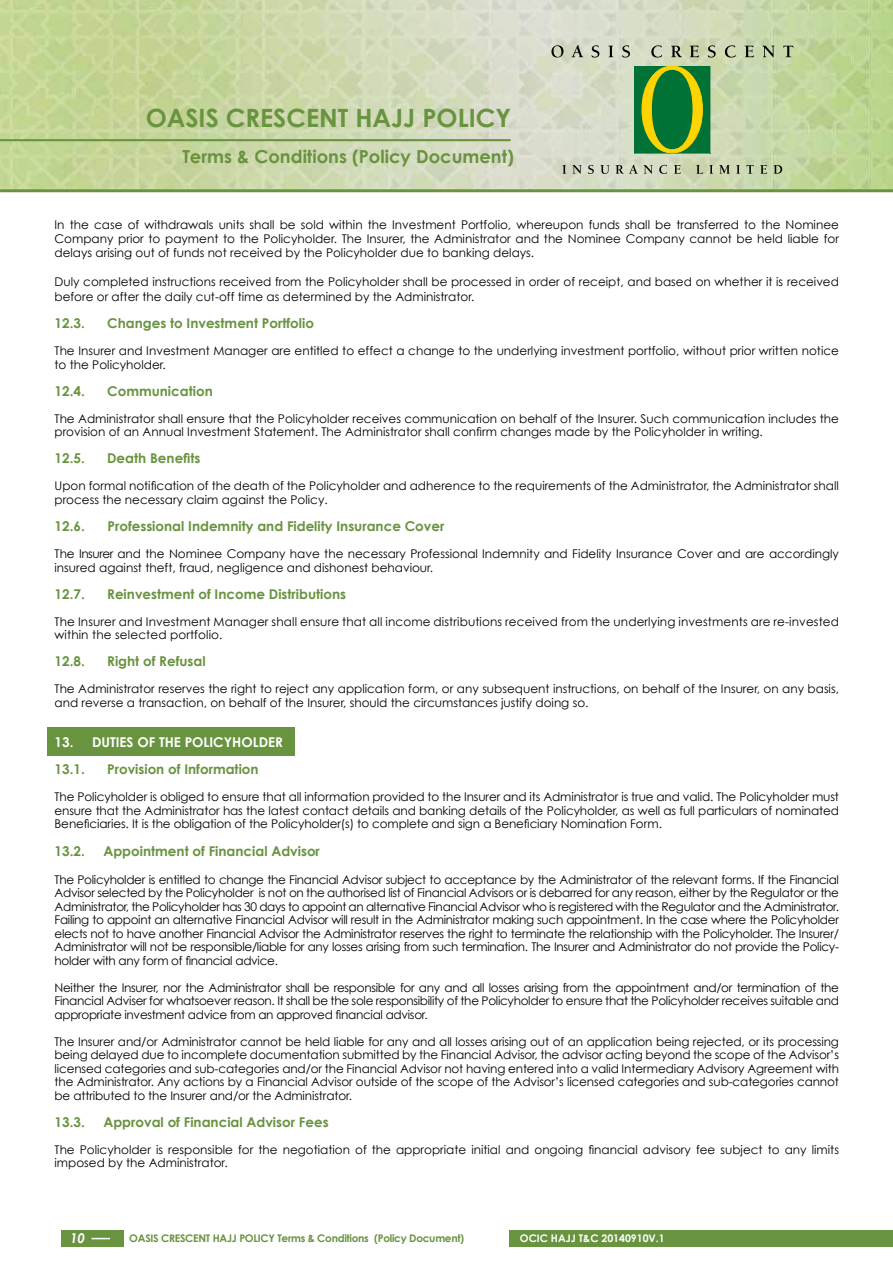
<style>
.page{position:relative;width:893px;height:1263px;background:#fff}
.page>*{position:absolute;margin:0;border:0;box-sizing:border-box;transform-origin:0 0}
.t1{font:700 25.2px "Century Gothic";color:#68933f}
.t2{font:700 18px "Century Gothic";color:#68933f}
.t3{font:700 13.5px "Century Gothic";color:#68933f}
.t4{font:700 13.5px "Century Gothic";color:#fff}
.t5{font:italic 700 13.5px "Century Gothic";color:#fff}
.t6{font:12px/13.5px "Century Gothic";color:#000}
.t7{font:700 10.5px "Century Gothic";letter-spacing:-.025em;color:#68933f}
.t8{font:700 10.5px "Century Gothic";color:#fff}
</style>
<div class="page">
<img style="left:0;top:0;width:893px;height:189px">
<div style="left:61px;top:1230px;width:63px;height:17px;background:#68933f"></div>
<svg style="left:92px;top:1238px;width:18px;height:1px"></svg>
<div style="left:510px;top:1230px;width:383px;height:17px;background:#68933f"></div>
<hr style="left:0;top:139px;width:511px;height:2px;background:#68933f">
<hr style="left:0;top:189px;width:893px;height:3px;background:#68933f">
<svg style="left:634px;top:66px;width:76px;height:87px;background:#408a28"></svg>
<svg style="left:551px;top:45px;width:12px;height:13px"></svg>
<svg style="left:572px;top:45px;width:11px;height:12px"></svg>
<svg style="left:592px;top:45px;width:7px;height:13px"></svg>
<svg style="left:608px;top:46px;width:5px;height:11px"></svg>
<svg style="left:622px;top:45px;width:8px;height:13px"></svg>
<svg style="left:651px;top:45px;width:11px;height:13px"></svg>
<svg style="left:671px;top:46px;width:11px;height:11px"></svg>
<svg style="left:690px;top:46px;width:9px;height:11px"></svg>
<svg style="left:708px;top:45px;width:8px;height:13px"></svg>
<svg style="left:725px;top:45px;width:10px;height:13px"></svg>
<svg style="left:745px;top:46px;width:9px;height:11px"></svg>
<svg style="left:762px;top:46px;width:12px;height:11px"></svg>
<svg style="left:783px;top:46px;width:10px;height:11px"></svg>
<svg style="left:562px;top:165px;width:4px;height:9px"></svg>
<svg style="left:572px;top:165px;width:9px;height:9px"></svg>
<svg style="left:588px;top:165px;width:6px;height:9px"></svg>
<svg style="left:600px;top:165px;width:9px;height:9px"></svg>
<svg style="left:615px;top:165px;width:23px;height:9px"></svg>
<svg style="left:644px;top:165px;width:9px;height:9px"></svg>
<svg style="left:659px;top:165px;width:8px;height:9px"></svg>
<svg style="left:674px;top:165px;width:7px;height:9px"></svg>
<svg style="left:696px;top:165px;width:7px;height:9px"></svg>
<svg style="left:709px;top:165px;width:4px;height:9px"></svg>
<svg style="left:719px;top:165px;width:11px;height:9px"></svg>
<svg style="left:736px;top:165px;width:4px;height:9px"></svg>
<svg style="left:746px;top:165px;width:8px;height:9px"></svg>
<svg style="left:760px;top:165px;width:7px;height:9px"></svg>
<svg style="left:773px;top:165px;width:9px;height:9px"></svg>
<div style="left:47px;top:727px;width:248px;height:28px;background:#68933f"></div>
<h1 class="t1" style="left:146px;top:102px;width:367px">OASIS CRESCENT HAJJ POLICY</h1>
<h2 class="t2" style="left:182px;top:145px;width:333px">Terms &amp; Conditions (Policy Document)</h2>
<p class="t6" style="left:55px;top:217px;width:786px;line-height:14.4px;text-align:justify">In the case of withdrawals units shall be sold within the Investment Portfolio, whereupon funds shall be transferred to the Nominee Company prior to payment to the Policyholder. The Insurer, the Administrator and the Nominee Company cannot be held liable for delays arising out of funds not received by the Policyholder due to banking delays.</p>
<p class="t6" style="left:55px;top:274px;width:786px;line-height:14.4px">Duly completed instructions received from the Policyholder shall be processed in order of receipt, and based on whether it is received before or after the daily cut-off time as determined by the Administrator.</p>
<p class="t3" style="left:55px;top:315px;width:32px">12.3.</p>
<p class="t3" style="left:107px;top:315px;width:208px">Changes to Investment Portfolio</p>
<p class="t6" style="left:55px;top:344px;width:786px">The Insurer and Investment Manager are entitled to effect a change to the underlying investment portfolio, without prior written notice to the Policyholder.</p>
<p class="t3" style="left:55px;top:383px;width:32px">12.4.</p>
<p class="t3" style="left:107px;top:383px;width:107px">Communication</p>
<p class="t6" style="left:55px;top:412px;width:786px">The Administrator shall ensure that the Policyholder receives communication on behalf of the Insurer. Such communication includes the provision of an Annual Investment Statement. The Administrator shall confirm changes made by the Policyholder in writing.</p>
<p class="t3" style="left:55px;top:450px;width:32px">12.5.</p>
<p class="t3" style="left:107px;top:450px;width:95px">Death Benefits</p>
<p class="t6" style="left:55px;top:479px;width:786px">Upon formal notification of the death of the Policyholder and adherence to the requirements of the Administrator, the Administrator shall process the necessary claim against the Policy.</p>
<p class="t3" style="left:55px;top:518px;width:32px">12.6.</p>
<p class="t3" style="left:107px;top:518px;width:338px">Professional Indemnity and Fidelity Insurance Cover</p>
<p class="t6" style="left:55px;top:547px;width:786px">The Insurer and the Nominee Company have the necessary Professional Indemnity and Fidelity Insurance Cover and are accordingly insured against theft, fraud, negligence and dishonest behaviour.</p>
<p class="t3" style="left:55px;top:585px;width:32px">12.7.</p>
<p class="t3" style="left:107px;top:585px;width:240px">Reinvestment of Income Distributions</p>
<p class="t6" style="left:55px;top:614px;width:786px">The Insurer and Investment Manager shall ensure that all income distributions received from the underlying investments are re-invested within the selected portfolio.</p>
<p class="t3" style="left:55px;top:653px;width:32px">12.8.</p>
<p class="t3" style="left:107px;top:653px;width:100px">Right of Refusal</p>
<p class="t6" style="left:55px;top:682px;width:786px">The Administrator reserves the right to reject any application form, or any subsequent instructions, on behalf of the Insurer, on any basis, and reverse a transaction, on behalf of the Insurer, should the circumstances justify doing so.</p>
<p class="t4" style="left:55px;top:734px;width:230px">13. DUTIES OF THE POLICYHOLDER</p>
<p class="t3" style="left:55px;top:761px;width:32px">13.1.</p>
<p class="t3" style="left:107px;top:761px;width:153px">Provision of Information</p>
<p class="t6" style="left:55px;top:790px;width:786px;text-align:justify">The Policyholder is obliged to ensure that all information provided to the Insurer and its Administrator is true and valid. The Policyholder must ensure that the Administrator has the latest contact details and banking details of the Policyholder, as well as full particulars of nominated Beneficiaries. It is the obligation of the Policyholder(s) to complete and sign a Beneficiary Nomination Form.</p>
<p class="t3" style="left:55px;top:842px;width:32px">13.2.</p>
<p class="t3" style="left:103px;top:842px;width:218px">Appointment of Financial Advisor</p>
<p class="t6" style="left:55px;top:872px;width:786px;text-align:justify">The Policyholder is entitled to change the Financial Advisor subject to acceptance by the Administrator of the relevant forms. If the Financial Advisor selected by the Policyholder is not on the authorised list of Financial Advisors or is debarred for any reason, either by the Regulator or the Administrator, the Policyholder has 30 days to appoint an alternative Financial Advisor who is registered with the Regulator and the Administrator.<br>Failing to appoint an alternative Financial Advisor will result in the Administrator making such appointment. In the case where the Policyholder elects not to have another Financial Advisor the Administrator reserves the right to terminate the relationship with the Policyholder. The Insurer/ Administrator will not be responsible/liable for any losses arising from such termination. The Insurer and Administrator do not provide the Policy&shy;holder with any form of financial advice.</p>
<p class="t6" style="left:55px;top:980px;width:786px;text-align:justify">Neither the Insurer, nor the Administrator shall be responsible for any and all losses arising from the appointment and/or termination of the Financial Adviser for whatsoever reason. It shall be the sole responsibility of the Policyholder to ensure that the Policyholder receives suitable and appropriate investment advice from an approved financial advisor.</p>
<p class="t6" style="left:55px;top:1034px;width:786px;text-align:justify">The Insurer and/or Administrator cannot be held liable for any and all losses arising out of an application being rejected, or its processing being delayed due to incomplete documentation submitted by the Financial Advisor, the advisor acting beyond the scope of the Advisor’s licensed categories and sub-categories and/or the Financial Advisor not having entered into a valid Intermediary Advisory Agreement with the Administrator. Any actions by a Financial Advisor outside of the scope of the Advisor’s licensed categories and sub-categories cannot be attributed to the Insurer and/or the Administrator.</p>
<p class="t3" style="left:55px;top:1113px;width:32px">13.3.</p>
<p class="t3" style="left:103px;top:1113px;width:227px">Approval of Financial Advisor Fees</p>
<p class="t6" style="left:55px;top:1142px;width:786px">The Policyholder is responsible for the negotiation of the appropriate initial and ongoing financial advisory fee subject to any limits imposed by the Administrator.</p>
<p class="t5" style="left:70px;top:1229px;width:17px">10</p>
<p class="t7" style="left:129px;top:1232px;width:337px">OASIS CRESCENT HAJJ POLICY Terms &amp; Conditions (Policy Document)</p>
<p class="t8" style="left:520px;top:1232px;width:146px">OCIC HAJJ T&amp;C 20140910V.1</p>
</div>
